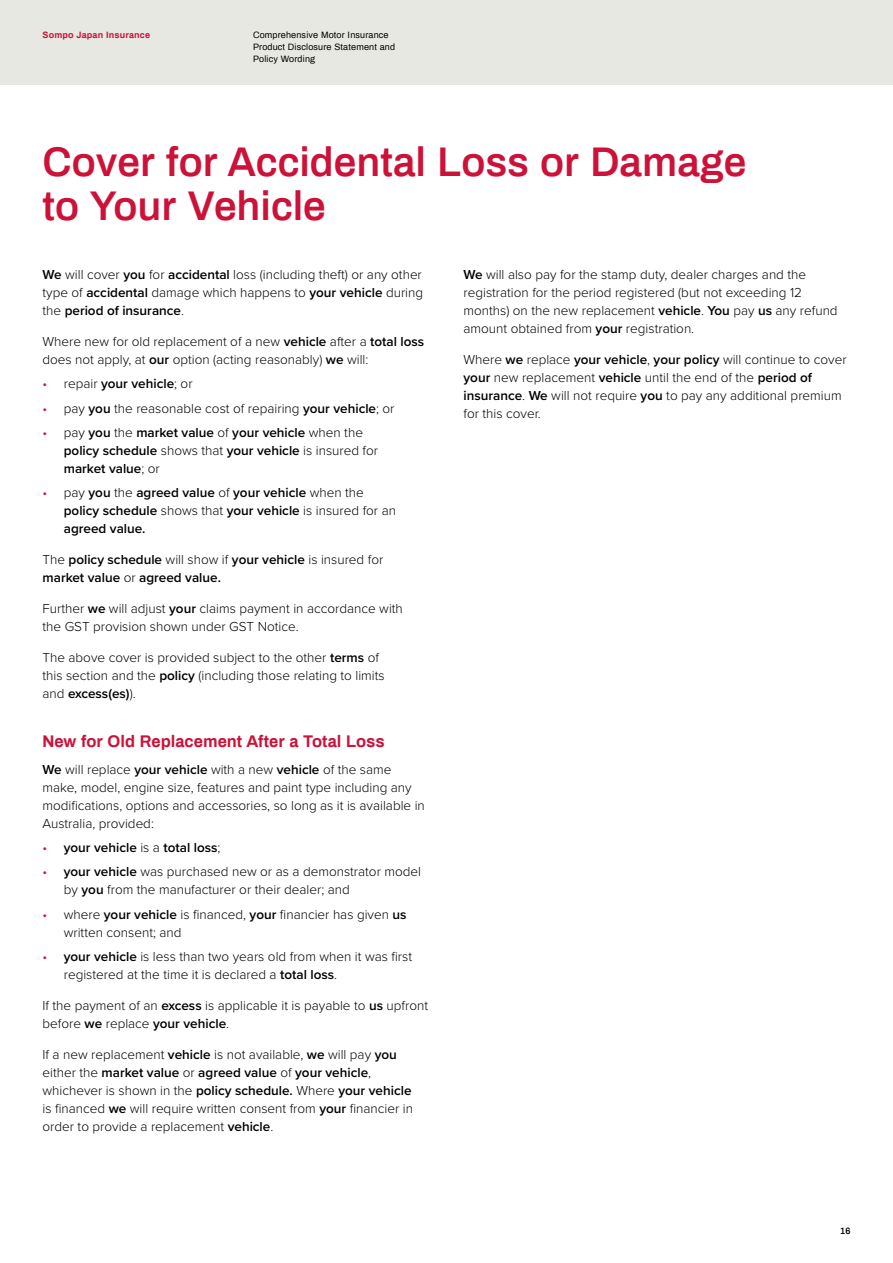
<style>
.page{position:relative;width:893px;height:1263px;background:#fff}
.page>*{position:absolute;margin:0;border:0;box-sizing:border-box;transform-origin:0 0}
.t1{font:600 40.5px/43.5px "Archivo";color:#cc1238}
.t2{font:700 16.5px "Archivo";color:#cc1238}
.t3{font:300 13.5px/18px "Proxima Nova";color:#000}
.t4{font:600 13.5px/18px "Proxima Nova";color:#000}
.t5{font:9px/12px "Archivo";letter-spacing:.02em;color:#000}
.t6{font:700 9px "Archivo";letter-spacing:.02em;color:#cc1238}
.t7{font:600 9px "Archivo";color:#000}
.s1{font-weight:600}
.s2{font-weight:300;color:#cc1238}
.s3{font-weight:300}
.s4{color:#cc1238}
</style>
<div class="page">
<div style="left:0;top:0;width:893px;height:85px;background:#e8e8e3"></div>
<p class="t6" style="left:43px;top:29px;width:109px">Sompo Japan Insurance</p>
<p class="t5" style="left:253px;top:29px;width:144px">Comprehensive Motor Insurance<br>Product Disclosure Statement and<br>Policy Wording</p>
<h1 class="t1" style="left:43px;top:138px;width:705px">Cover for Accidental Loss or Damage to Your Vehicle</h1>
<p class="t3" style="left:43px;top:265px;width:382px;text-align:justify"><span class="s1">We</span> will cover <span class="s1">you</span> for <span class="s1">accidental</span> loss (including theft) or any other type of <span class="s1">accidental</span> damage which happens to <span class="s1">your vehicle</span> during the <span class="s1">period of insurance</span>.</p>
<p class="t3" style="left:43px;top:332px;width:383px">Where new for old replacement of a new <span class="s1">vehicle</span> after a <span class="s1">total loss </span>does not apply, at <span class="s1">our</span> option (acting reasonably) <span class="s1">we</span> will:</p>
<p class="t4" style="left:43px;top:374px;width:152px"><span class="s2">•</span> <span class="s3">repair</span> your vehicle<span class="s3">; or</span></p>
<p class="t3" style="left:43px;top:398px;width:354px"><span class="s4">•</span> pay <span class="s1">you</span> the reasonable cost of repairing <span class="s1">your vehicle</span>; or</p>
<p class="t4" style="left:64px;top:423px;width:316px;text-indent:-21px"><span class="s2">•</span> <span class="s3">pay</span> you <span class="s3">the</span> market value <span class="s3">of</span> your vehicle <span class="s3">when the </span>policy schedule <span class="s3">shows that</span> your vehicle <span class="s3">is insured for </span>market value<span class="s3">; or</span></p>
<p class="t4" style="left:64px;top:484px;width:334px;text-indent:-21px"><span class="s2">•</span> <span class="s3">pay</span> you <span class="s3">the</span> agreed value <span class="s3">of</span> your vehicle <span class="s3">when the </span>policy schedule <span class="s3">shows that</span> your vehicle <span class="s3">is insured for an </span>agreed value.</p>
<p class="t4" style="left:43px;top:550px;width:342px"><span class="s3">The</span> policy schedule <span class="s3">will show if</span> your vehicle <span class="s3">is insured for </span>market value <span class="s3">or</span> agreed value.</p>
<p class="t3" style="left:43px;top:599px;width:362px">Further <span class="s1">we</span> will adjust <span class="s1">your</span> claims payment in accordance with the GST provision shown under GST Notice.</p>
<p class="t3" style="left:43px;top:647px;width:344px">The above cover is provided subject to the other <span class="s1">terms</span> of this section and the <span class="s1">policy</span> (including those relating to limits and <span class="s1">excess(es)</span>).</p>
<p class="t2" style="left:43px;top:729px;width:343px">New for Old Replacement After a Total Loss</p>
<p class="t3" style="left:43px;top:759px;width:384px"><span class="s1">We</span> will replace <span class="s1">your vehicle</span> with a new <span class="s1">vehicle</span> of the same make, model, engine size, features and paint type including any modifications, options and accessories, so long as it is available in Australia, provided:</p>
<p class="t4" style="left:43px;top:838px;width:179px"><span class="s2">•</span> your vehicle <span class="s3">is a</span> total loss<span class="s3">;</span></p>
<p class="t3" style="left:64px;top:862px;width:359px;text-indent:-21px"><span class="s4">•</span> <span class="s1">your vehicle</span> was purchased new or as a demonstrator model by <span class="s1">you</span> from the manufacturer or their dealer; and</p>
<p class="t3" style="left:64px;top:904px;width:344px;text-indent:-21px"><span class="s4">•</span> where <span class="s1">your vehicle</span> is financed, <span class="s1">your</span> financier has given <span class="s1">us </span>written consent; and</p>
<p class="t3" style="left:64px;top:947px;width:350px;text-indent:-21px"><span class="s4">•</span> <span class="s1">your vehicle</span> is less than two years old from when it was first registered at the time it is declared a <span class="s1">total loss</span>.</p>
<p class="t3" style="left:43px;top:995px;width:387px">If the payment of an <span class="s1">excess</span> is applicable it is payable to <span class="s1">us</span> upfront before <span class="s1">we</span> replace <span class="s1">your vehicle</span>.</p>
<p class="t3" style="left:43px;top:1044px;width:372px">If a new replacement <span class="s1">vehicle</span> is not available, <span class="s1">we</span> will pay <span class="s1">you </span>either the <span class="s1">market value</span> or <span class="s1">agreed value</span> of <span class="s1">your vehicle</span>, whichever is shown in the <span class="s1">policy schedule.</span> Where <span class="s1">your vehicle </span>is financed <span class="s1">we</span> will require written consent from <span class="s1">your</span> financier in order to provide a replacement <span class="s1">vehicle</span>.</p>
<p class="t3" style="left:463px;top:265px;width:376px"><span class="s1">We</span> will also pay for the stamp duty, dealer charges and the registration for the period registered (but not exceeding 12 months) on the new replacement <span class="s1">vehicle</span>. <span class="s1">You</span> pay <span class="s1">us</span> any refund amount obtained from <span class="s1">your</span> registration.</p>
<p class="t3" style="left:463px;top:350px;width:385px">Where <span class="s1">we</span> replace <span class="s1">your vehicle</span>, <span class="s1">your policy</span> will continue to cover <span class="s1">your</span> new replacement <span class="s1">vehicle</span> until the end of the <span class="s1">period of insurance</span>. <span class="s1">We</span> will not require <span class="s1">you</span> to pay any additional premium for this cover.</p>
<p class="t7" style="left:840px;top:1224px;width:12px">16</p>
</div>
